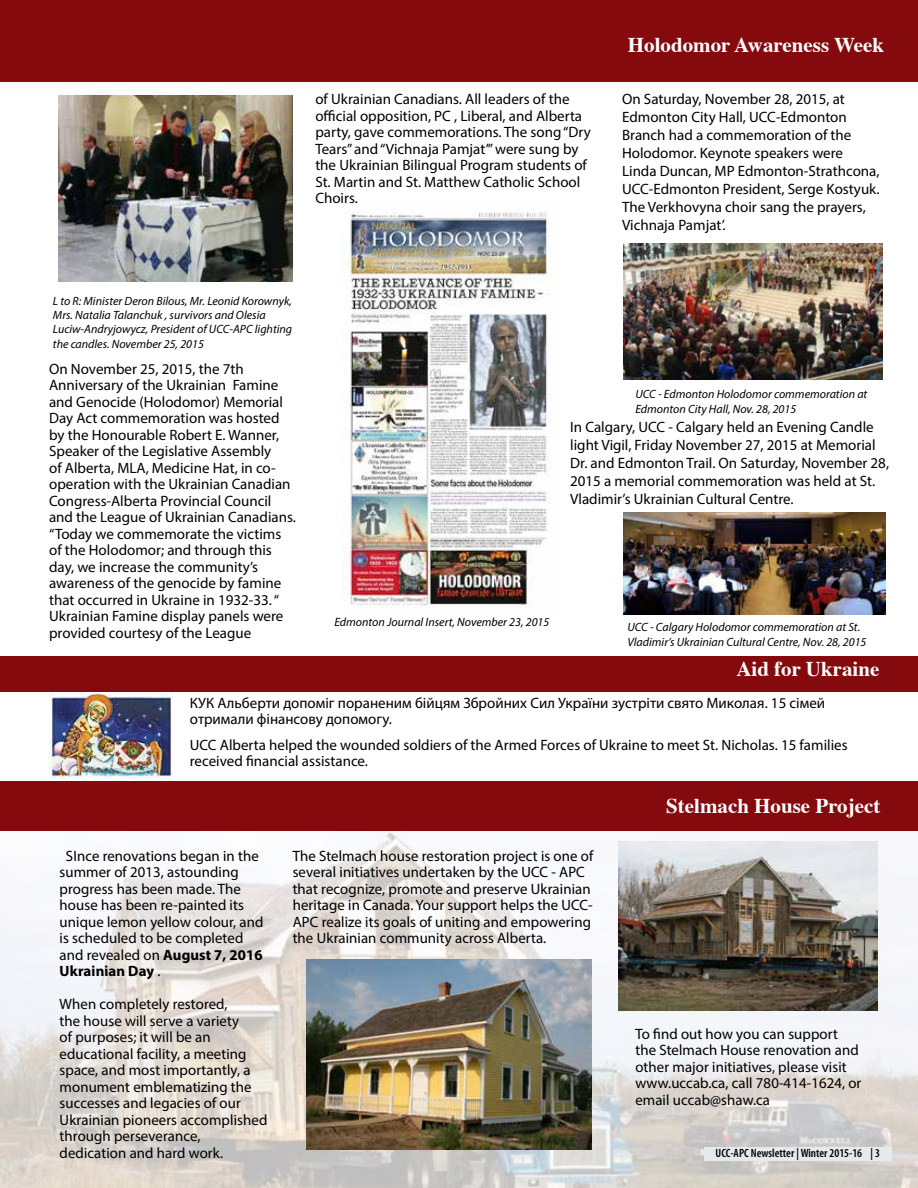
<style>
.page{position:relative;width:918px;height:1188px;background:#fff}
.page>*{position:absolute;margin:0;border:0;box-sizing:border-box;transform-origin:0 0}
.t1{font:700 21px "Times";color:#fff}
.t2{font:15px/16.5px "Myriad Pro";color:#000}
.t3{font:italic 12px/14.4px "Myriad Pro";color:#000}
.t4{font:600 condensed 12px "Myriad Pro";color:#000}
.s1{font-weight:700}
</style>
<div class="page">
<img style="left:0;top:832px;width:918px;height:356px">
<div style="left:704px;top:1148px;width:188px;height:13px;background:#e5eaec"></div>
<div style="left:0;top:0;width:918px;height:82px;background:#850a0d"></div>
<div style="left:0;top:781px;width:918px;height:50px;background:#850a0d"></div>
<div style="left:0;top:656px;width:918px;height:36px;background:#850a0d"></div>
<img style="left:58px;top:95px;width:235px;height:187px">
<img style="left:343px;top:211px;width:208px;height:397px">
<img style="left:623px;top:244px;width:260px;height:136px">
<img style="left:623px;top:513px;width:262px;height:102px">
<img style="left:618px;top:841px;width:260px;height:170px">
<img style="left:307px;top:960px;width:285px;height:189px">
<img style="left:49px;top:694px;width:124px;height:84px">
<p class="t2" style="left:315px;top:91px;width:277px">of Ukrainian Canadians. All leaders of the official opposition, PC , Liberal, and Alberta party, gave commemorations. The song “Dry Tears” and “Vichnaja Pamjat’” were sung by the Ukrainian Bilingual Program students of St. Martin and St. Matthew Catholic School Choirs.</p>
<h1 class="t1" style="left:628px;top:25px;width:258px">Holodomor Awareness Week</h1>
<p class="t2" style="left:622px;top:90px;width:259px;line-height:18px">On Saturday, November 28, 2015, at Edmonton City Hall, UCC-Edmonton Branch had a commemoration of the Holodomor. Keynote speakers were Linda Duncan, MP Edmonton-Strathcona, UCC-Edmonton President, Serge Kostyuk.<br>The Verkhovyna choir sang the prayers, Vichnaja Pamjat’.</p>
<p class="t3" style="left:53px;top:293px;width:241px">L to R: Minister Deron Bilous, Mr. Leonid Korownyk, Mrs. Natalia Talanchuk , survivors and Olesia Luciw-Andryjowycz, President of UCC-APC lighting the candles. November 25, 2015</p>
<p class="t2" style="left:49px;top:360px;width:248px">On November 25, 2015, the 7th Anniversary of the Ukrainian Famine and Genocide (Holodomor) Memorial Day Act commemoration was hosted by the Honourable Robert E. Wanner, Speaker of the Legislative Assembly<br>of Alberta, MLA, Medicine Hat, in co&shy;operation with the Ukrainian Canadian Congress-Alberta Provincial Council and the League of Ukrainian Canadians. “Today we commemorate the victims of the Holodomor; and through this day, we increase the community’s awareness of the genocide by famine that occurred in Ukraine in 1932-33. “ Ukrainian Famine display panels were provided courtesy of the League</p>
<p class="t3" style="left:635px;top:387px;width:233px">UCC - Edmonton Holodomor commemoration at<br>Edmonton City Hall, Nov. 28, 2015</p>
<p class="t2" style="left:570px;top:418px;width:320px;line-height:18px">In Calgary, UCC - Calgary held an Evening Candle light Vigil, Friday November 27, 2015 at Memorial Dr. and Edmonton Trail. On Saturday, November 28, 2015 a memorial commemoration was held at St.<br>Vladimir’s Ukrainian Cultural Centre.</p>
<p class="t3" style="left:334px;top:614px;width:217px">Edmonton Journal Insert, November 23, 2015</p>
<p class="t3" style="left:627px;top:620px;width:241px">UCC - Calgary Holodomor commemoration at St.<br>Vladimir’s Ukrainian Cultural Centre, Nov. 28, 2015</p>
<h1 class="t1" style="left:736px;top:648px;width:145px">Aid for Ukraine</h1>
<p class="t2" style="left:190px;top:694px;width:637px">КУК Альберти допоміг пораненим бійцям Збройних Сил України зустріти свято Миколая. 15 сімей отримали фінансову допомогу.</p>
<p class="t2" style="left:190px;top:736px;width:659px">UCC Alberta helped the wounded soldiers of the Armed Forces of Ukraine to meet St. Nicholas. 15 families received financial assistance.</p>
<p class="t2" style="left:60px;top:847px;width:206px;text-indent:6px">SInce renovations began in the summer of 2013, astounding progress has been made. The house has been re-painted its unique lemon yellow colour, and is scheduled to be completed and revealed on <span class="s1">August 7, 2016<br>Ukrainian Day</span> .</p>
<p class="t2" style="left:60px;top:996px;width:210px">When completely restored,<br>the house will serve a variety<br>of purposes; it will be an educational facility, a meeting space, and most importantly, a monument emblematizing the successes and legacies of our<br>Ukrainian pioneers accomplished through perseverance, dedication and hard work.</p>
<p class="t2" style="left:293px;top:847px;width:302px">The Stelmach house restoration project is one of several initiatives undertaken by the UCC - APC that recognize, promote and preserve Ukrainian heritage in Canada. Your support helps the UCC-APC realize its goals of uniting and empowering the Ukrainian community across Alberta.</p>
<h1 class="t1" style="left:666px;top:785px;width:216px">Stelmach House Project</h1>
<p class="t2" style="left:635px;top:1025px;width:228px">To find out how you can support the Stelmach House renovation and other major initiatives, please visit www.uccab.ca, call 780-414-1624, or email uccab@shaw.ca</p>
<p class="t4" style="left:716px;top:1146px;width:166px">UCC-APC Newsletter | Winter 2015-16 | 3</p>
</div>
